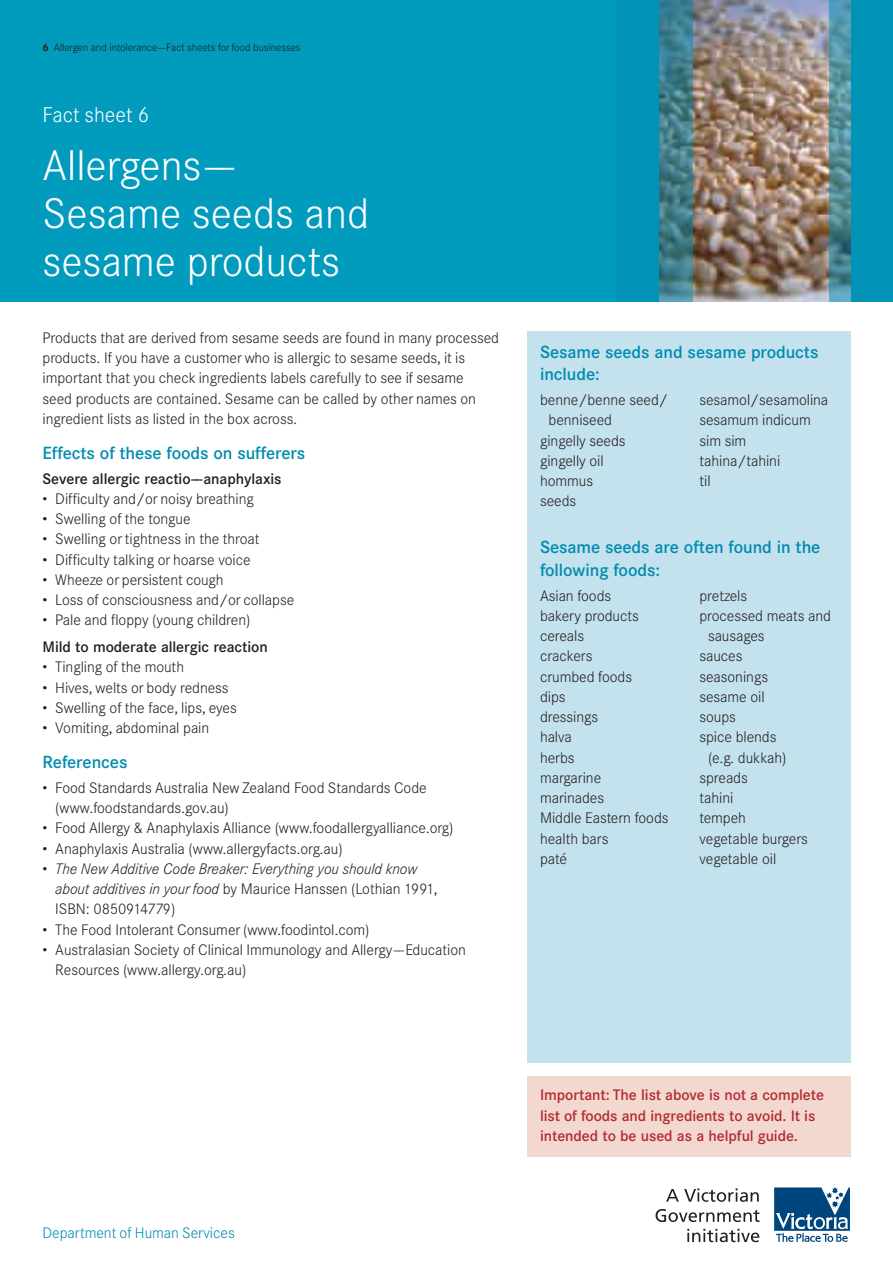
<style>
.page{position:relative;width:893px;height:1263px;background:#fff}
.page>*{position:absolute;margin:0;border:0;box-sizing:border-box;transform-origin:0 0}
.t1{font:300 42px/48px "Corporate SBQ";color:#fff}
.t2{font:300 21px "Corporate SBQ";color:#fff}
.t3{font:500 17.25px/22.5px "Corporate SBQ";letter-spacing:-.005em;color:#008bb0}
.t4{font:300 15px/20.2px "Corporate SBQ";letter-spacing:-.005em;color:#231f20}
.t5{font:italic 300 15px/20.2px "Corporate SBQ";letter-spacing:-.005em;color:#231f20}
.t6{font:500 15px/20.2px "Corporate SBQ";letter-spacing:-.005em;color:#b32a33}
.t7{font:500 15px "Corporate SBQ";letter-spacing:-.005em;color:#231f20}
.t8{font:300 15px "Corporate SBQ";letter-spacing:-.005em;color:#008bb0}
.t9{font:300 10.5px "Corporate SBQ";letter-spacing:-.005em;color:#231f20}
.s1{font-weight:700}
.s2{font-style:normal}
</style>
<div class="page">
<div style="left:0;top:0;width:893px;height:302px;background:#009bbd"></div>
<svg style="left:774px;top:1187px;width:76px;height:55px"></svg>
<svg style="left:666px;top:1188px;width:93px;height:14px"></svg>
<svg style="left:655px;top:1209px;width:105px;height:13px"></svg>
<svg style="left:687px;top:1229px;width:72px;height:13px"></svg>
<div style="left:527px;top:1076px;width:323px;height:81px;background:#f3d8cf"></div>
<div style="left:527px;top:332px;width:323px;height:731px;background:#c4e2ed"></div>
<img style="left:693px;top:0;width:136px;height:302px">
<svg style="left:659px;top:0;width:34px;height:302px;background:#417d89"></svg>
<svg style="left:829px;top:0;width:22px;height:302px;background:#528e9b"></svg>
<p class="t9" style="left:43px;top:41px;width:260px"><span class="s1">6</span> Allergen and intolerance––Fact sheets for food businesses</p>
<h2 class="t2" style="left:43px;top:102px;width:108px">Fact sheet 6</h2>
<h1 class="t1" style="left:43px;top:142px;width:328px">Allergens––<br>Sesame seeds and sesame products</h1>
<p class="t4" style="left:43px;top:328px;width:458px">Products that are derived from sesame seeds are found in many processed products. If you have a customer who is allergic to sesame seeds, it is important that you check ingredients labels carefully to see if sesame<br>seed products are contained. Sesame can be called by other names on ingredient lists as listed in the box across.</p>
<p class="t3" style="left:43px;top:442px;width:264px">Effects of these foods on sufferers</p>
<p class="t7" style="left:43px;top:469px;width:241px">Severe allergic reactio––anaphylaxis</p>
<p class="t4" style="left:43px;top:489px;width:213px">• Difficulty and/or noisy breathing</p>
<p class="t4" style="left:43px;top:509px;width:150px">• Swelling of the tongue</p>
<p class="t4" style="left:43px;top:529px;width:219px">• Swelling or tightness in the throat</p>
<p class="t4" style="left:43px;top:549px;width:210px">• Difficulty talking or hoarse voice</p>
<p class="t4" style="left:43px;top:570px;width:183px">• Wheeze or persistent cough</p>
<p class="t4" style="left:43px;top:590px;width:253px">• Loss of consciousness and/or collapse</p>
<p class="t4" style="left:43px;top:610px;width:209px">• Pale and floppy (young children)</p>
<p class="t7" style="left:43px;top:638px;width:227px">Mild to moderate allergic reaction</p>
<p class="t4" style="left:43px;top:657px;width:143px">• Tingling of the mouth</p>
<p class="t4" style="left:43px;top:677px;width:188px">• Hives, welts or body redness</p>
<p class="t4" style="left:43px;top:698px;width:196px">• Swelling of the face, lips, eyes</p>
<p class="t4" style="left:43px;top:718px;width:168px">• Vomiting, abdominal pain</p>
<p class="t3" style="left:43px;top:751px;width:86px">References</p>
<p class="t4" style="left:55px;top:778px;width:373px;text-indent:-13px">• Food Standards Australia New Zealand Food Standards Code (www.foodstandards.gov.au)</p>
<p class="t4" style="left:43px;top:818px;width:413px">• Food Allergy &amp; Anaphylaxis Alliance (www.foodallergyalliance.org)</p>
<p class="t4" style="left:43px;top:838px;width:302px">• Anaphylaxis Australia (www.allergyfacts.org.au)</p>
<p class="t5" style="left:55px;top:858px;width:384px;text-indent:-13px"><span class="s2">•</span> The New Additive Code Breaker: Everything you should know about additives in your food <span class="s2">by Maurice Hanssen (Lothian 1991,<br>ISBN: 0850914779)</span></p>
<p class="t4" style="left:43px;top:919px;width:329px">• The Food Intolerant Consumer (www.foodintol.com)</p>
<p class="t4" style="left:55px;top:940px;width:412px;text-indent:-13px">• Australasian Society of Clinical Immunology and Allergy––Education<br>Resources (www.allergy.org.au)</p>
<p class="t3" style="left:540px;top:341px;width:280px">Sesame seeds and sesame products include:</p>
<p class="t4" style="left:540px;top:390px;width:129px">benne/benne seed/</p>
<p class="t4" style="left:549px;top:410px;width:65px">benniseed</p>
<p class="t4" style="left:540px;top:430px;width:87px">gingelly seeds</p>
<p class="t4" style="left:540px;top:451px;width:65px">gingelly oil</p>
<p class="t4" style="left:540px;top:471px;width:55px">hommus</p>
<p class="t4" style="left:540px;top:491px;width:38px">seeds</p>
<p class="t4" style="left:699px;top:390px;width:130px">sesamol/sesamolina sesamum indicum sim sim tahina/tahini<br>til</p>
<p class="t3" style="left:540px;top:536px;width:282px">Sesame seeds are often found in the following foods:</p>
<p class="t4" style="left:540px;top:585px;width:130px">Asian foods<br>bakery products cereals<br>crackers<br>crumbed foods<br>dips<br>dressings<br>halva<br>herbs<br>margarine marinades<br>Middle Eastern foods health bars<br>paté</p>
<p class="t4" style="left:699px;top:585px;width:49px">pretzels</p>
<p class="t4" style="left:699px;top:606px;width:133px">processed meats and</p>
<p class="t4" style="left:708px;top:626px;width:58px">sausages</p>
<p class="t4" style="left:699px;top:646px;width:44px">sauces</p>
<p class="t4" style="left:699px;top:666px;width:70px">seasonings</p>
<p class="t4" style="left:699px;top:687px;width:67px">sesame oil</p>
<p class="t4" style="left:699px;top:707px;width:38px">soups</p>
<p class="t4" style="left:699px;top:727px;width:78px">spice blends</p>
<p class="t4" style="left:708px;top:747px;width:80px">(e.g. dukkah)</p>
<p class="t4" style="left:699px;top:768px;width:50px">spreads</p>
<p class="t4" style="left:699px;top:788px;width:35px">tahini</p>
<p class="t4" style="left:699px;top:808px;width:48px">tempeh</p>
<p class="t4" style="left:699px;top:828px;width:110px">vegetable burgers</p>
<p class="t4" style="left:699px;top:849px;width:78px">vegetable oil</p>
<p class="t8" style="left:43px;top:1224px;width:194px">Department of Human Services</p>
<p class="t6" style="left:540px;top:1085px;width:285px">Important: The list above is not a complete list of foods and ingredients to avoid. It is intended to be used as a helpful guide.</p>
</div>
